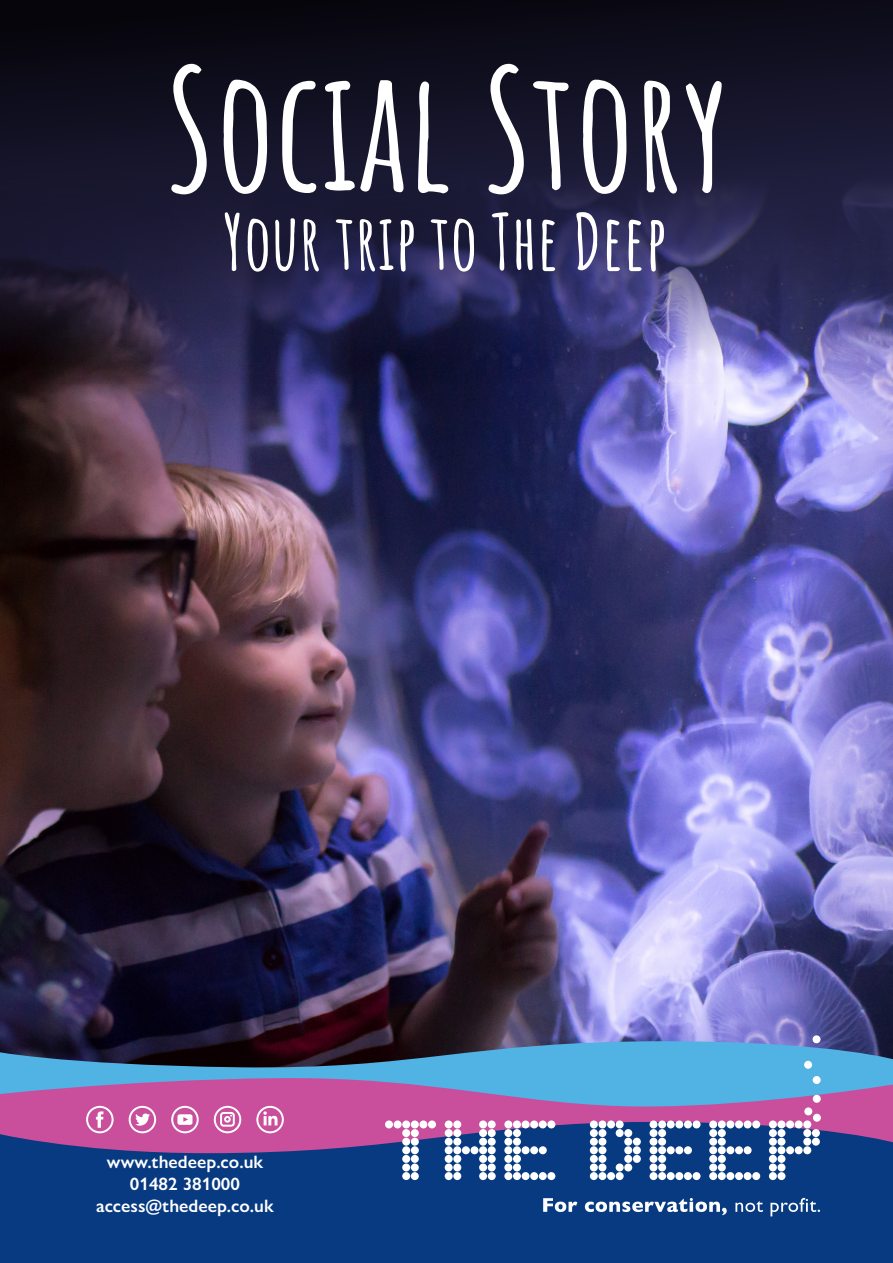
<style>
.page{position:relative;width:893px;height:1263px;background:#fff}
.page>*{position:absolute;margin:0;border:0;box-sizing:border-box;transform-origin:0 0}
.t1{font:700 165px "Amatic SC";color:#fff}
.t2{font:700 76.5px "Amatic SC";color:#fff}
.t3{font:600 18px/22px "Gill Sans Nova";color:#fff;text-align:center}
</style>
<div class="page">
<img style="left:0;top:384px;width:893px;height:657px">
<svg style="left:0;top:0;width:893px;height:383px;background:#201f3c"></svg>
<svg style="left:0;top:1041px;width:893px;height:35px;background:#3f759b"></svg>
<svg style="left:0;top:1076px;width:893px;height:46px;background:#9e71b5"></svg>
<svg style="left:0;top:1122px;width:893px;height:141px;background:#1a3c83"></svg>
<div style="left:813px;top:1095px;width:8px;height:8px;background:#fff;border-radius:50%"></div>
<div style="left:813px;top:1114px;width:8px;height:8px;background:#fff;border-radius:50%"></div>
<div style="left:804px;top:1107px;width:8px;height:8px;background:#fff;border-radius:50%"></div>
<div style="left:812px;top:1035px;width:8px;height:8px;background:#fff;border-radius:50%"></div>
<div style="left:813px;top:1076px;width:8px;height:8px;background:#fff;border-radius:50%"></div>
<div style="left:804px;top:1061px;width:8px;height:8px;background:#fff;border-radius:50%"></div>
<svg style="left:385px;top:1120px;width:51px;height:60px"></svg>
<svg style="left:445px;top:1120px;width:51px;height:60px"></svg>
<svg style="left:504px;top:1120px;width:51px;height:60px"></svg>
<svg style="left:590px;top:1120px;width:51px;height:60px"></svg>
<svg style="left:649px;top:1120px;width:51px;height:60px"></svg>
<svg style="left:709px;top:1120px;width:51px;height:60px"></svg>
<svg style="left:769px;top:1120px;width:51px;height:60px"></svg>
<svg style="left:543px;top:1198px;width:34px;height:14px"></svg>
<svg style="left:585px;top:1198px;width:142px;height:17px"></svg>
<svg style="left:735px;top:1201px;width:28px;height:11px"></svg>
<svg style="left:770px;top:1198px;width:50px;height:18px"></svg>
<svg style="left:86px;top:1106px;width:28px;height:27px"></svg>
<svg style="left:129px;top:1106px;width:27px;height:27px"></svg>
<svg style="left:214px;top:1106px;width:27px;height:27px"></svg>
<svg style="left:171px;top:1106px;width:28px;height:27px"></svg>
<svg style="left:256px;top:1106px;width:28px;height:27px"></svg>
<h1 class="t1" style="left:165px;top:3px;width:566px">Social Story</h1>
<h2 class="t2" style="left:224px;top:183px;width:445px">Your trip to The Deep</h2>
<p class="t3" style="left:96px;top:1150px;width:179px">www.thedeep.co.uk<br>01482 381000 access@thedeep.co.uk</p>
</div>
